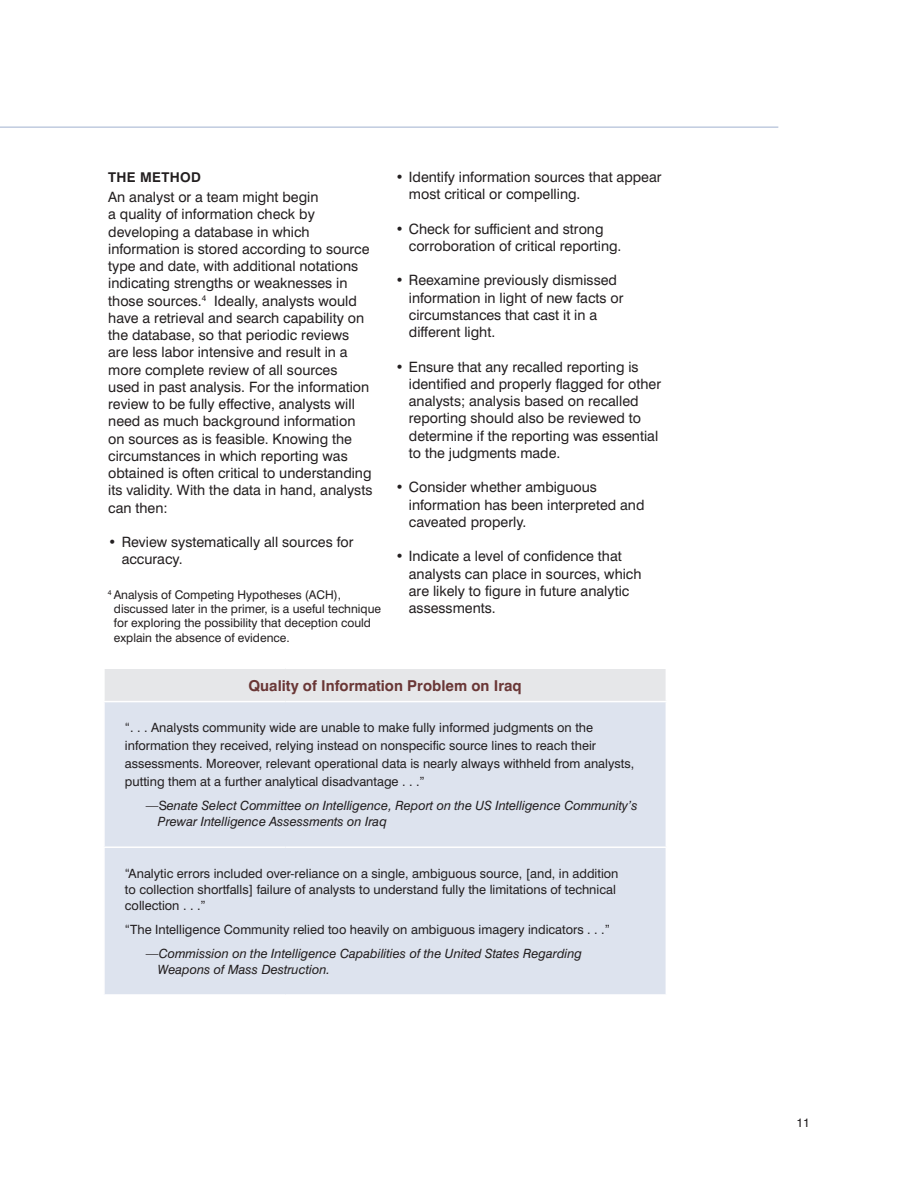
<style>
.page{position:relative;width:918px;height:1188px;background:#fff}
.page>*{position:absolute;margin:0;border:0;box-sizing:border-box;transform-origin:0 0}
.table_text_1{font:700 15px "Swiss 721 BT";color:#6a3736}
.my_bullet2{font:14.25px/17.2px "Swiss 721 BT";color:#231f20}
.my_body_text{font:14.25px/17.2px "Swiss 721 BT";color:#231f20}
.my_subhead_2{font:700 13.5px "Swiss 721 BT";letter-spacing:.025em;color:#231f20}
.table_text_1-2{font:12.75px/18px "Swiss 721 BT";color:#231f20}
.table_text_1-3{font:italic 12.75px/16.2px "Swiss 721 BT";color:#231f20}
.footnote_text{font:12px/14.4px "Swiss 721 BT";color:#231f20}
.t1{font:12px "Helvetica";color:#231f20}
.s1{font-style:normal}
</style>
<div class="page">
<hr style="left:0;top:126px;width:778px;height:2px;background:#c0cbdf">
<div style="left:104px;top:668px;width:562px;height:34px;background:#e6e7e9"></div>
<div style="left:105px;top:702px;width:561px;height:292px;background:#dde3ee"></div>
<hr style="left:103px;top:668px;width:183px;height:1px;background:#fff">
<hr style="left:103px;top:669px;width:2px;height:32px;background:#fff">
<hr style="left:286px;top:668px;width:381px;height:1px;background:#fff">
<hr style="left:103px;top:701px;width:183px;height:1px;background:#fff">
<hr style="left:286px;top:701px;width:381px;height:1px;background:#fff">
<hr style="left:103px;top:846px;width:183px;height:2px;background:#fff">
<hr style="left:286px;top:846px;width:381px;height:2px;background:#fff">
<p class="my_subhead_2" style="left:108px;top:169px;width:94px">THE METHOD</p>
<p class="my_body_text" style="left:108px;top:188px;width:266px">An analyst or a team might begin<br>a quality of information check by developing a database in which information is stored according to source type and date, with additional notations indicating strengths or weaknesses in those sources.<sup>4</sup> Ideally, analysts would have a retrieval and search capability on the database, so that periodic reviews are less labor intensive and result in a more complete review of all sources used in past analysis. For the information review to be fully effective, analysts will need as much background information on sources as is feasible. Knowing the circumstances in which reporting was obtained is often critical to understanding its validity. With the data in hand, analysts can then:</p>
<p class="my_bullet2" style="left:122px;top:533px;width:233px;text-indent:-14px">• Review systematically all sources for accuracy.</p>
<p class="footnote_text" style="left:114px;top:587px;width:269px;text-indent:-6px"><sup>4</sup> Analysis of Competing Hypotheses (ACH), discussed later in the primer, is a useful technique for exploring the possibility that deception could explain the absence of evidence.</p>
<p class="my_bullet2" style="left:409px;top:168px;width:254px;text-indent:-14px">• Identify information sources that appear most critical or compelling.</p>
<p class="my_bullet2" style="left:409px;top:220px;width:214px;text-indent:-14px">• Check for sufficient and strong corroboration of critical reporting.</p>
<p class="my_bullet2" style="left:409px;top:272px;width:216px;text-indent:-14px">• Reexamine previously dismissed information in light of new facts or circumstances that cast it in a different light.</p>
<p class="my_bullet2" style="left:409px;top:358px;width:254px;text-indent:-14px">• Ensure that any recalled reporting is identified and properly flagged for other analysts; analysis based on recalled reporting should also be reviewed to determine if the reporting was essential to the judgments made.</p>
<p class="my_bullet2" style="left:409px;top:479px;width:237px;text-indent:-14px">• Consider whether ambiguous information has been interpreted and caveated properly.</p>
<p class="my_bullet2" style="left:409px;top:548px;width:234px;text-indent:-14px">• Indicate a level of confidence that analysts can place in sources, which are likely to figure in future analytic assessments.</p>
<p class="table_text_1" style="left:248px;top:676px;width:275px">Quality of Information Problem on Iraq</p>
<p class="table_text_1-2" style="left:125px;top:719px;width:511px">“. . . Analysts community wide are unable to make fully informed judgments on the information they received, relying instead on nonspecific source lines to reach their assessments. Moreover, relevant operational data is nearly always withheld from analysts, putting them at a further analytical disadvantage . . .”</p>
<p class="table_text_1-3" style="left:158px;top:797px;width:481px;text-indent:-12px"><span class="s1">—S</span>enate Select Committee on Intelligence, Report on the US Intelligence Community’s<br>Prewar Intelligence Assessments on Iraq</p>
<p class="table_text_1-2" style="left:125px;top:865px;width:495px;line-height:16.2px">“Analytic errors included over-reliance on a single, ambiguous source, [and, in addition to collection shortfalls] failure of analysts to understand fully the limitations of technical collection . . .”</p>
<p class="table_text_1-2" style="left:125px;top:920px;width:487px">“The Intelligence Community relied too heavily on ambiguous imagery indicators . . .”</p>
<p class="table_text_1-3" style="left:158px;top:945px;width:426px;text-indent:-12px"><span class="s1">—</span>Commission on the Intelligence Capabilities of the United States Regarding<br>Weapons of Mass Destruction.</p>
<p class="t1" style="left:797px;top:1116px;width:15px">11</p>
</div>
